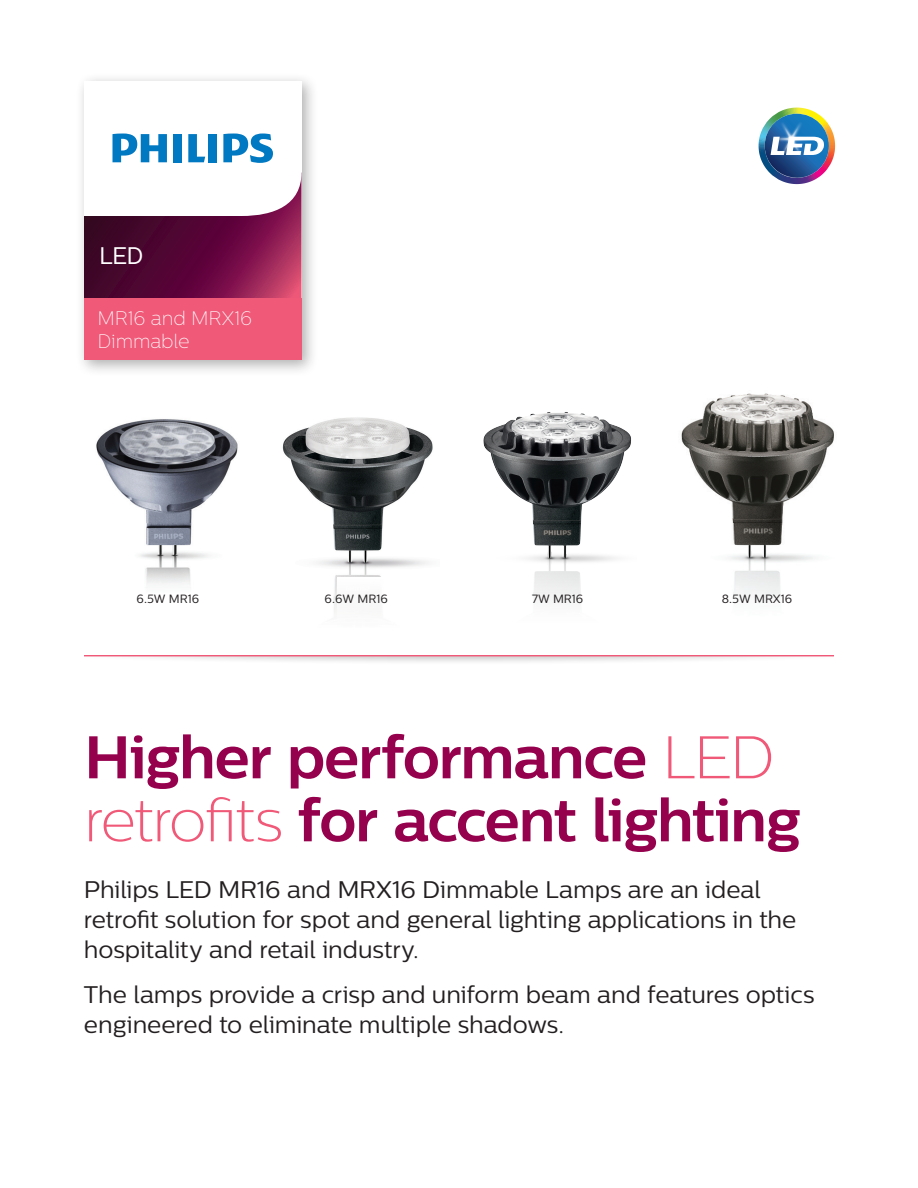
<style>
.page{position:relative;width:918px;height:1188px;background:#fff}
.page>*{position:absolute;margin:0;border:0;box-sizing:border-box;transform-origin:0 0}
.t1{font:700 60px/63px "Centrale Sans";letter-spacing:-.025em;color:#96014e}
.t2{font:24px/30px "Centrale Sans";letter-spacing:-.005em;color:#231f20}
.t3{font:24px "Centrale Sans";color:#fff}
.t4{font:100 19.5px/22.5px "Centrale Sans";letter-spacing:-.005em;color:#fff}
.t5{font:12px "Centrale Sans";color:#231f20}
.s1{font-family:"Centrale Sans X Light";font-weight:400;color:#f05978}
</style>
<div class="page">
<div style="left:65px;top:646px;width:788px;height:19px;background:#231f20;opacity:.3"></div>
<hr style="left:84px;top:655px;width:750px;height:1px;background:#f05978">
<div style="left:54px;top:640px;width:810px;height:15px;background:#fff"></div>
<div style="left:0;top:640px;width:84px;height:30px;background:#fff"></div>
<div style="left:834px;top:640px;width:84px;height:30px;background:#fff"></div>
<svg style="left:756px;top:105px;width:82px;height:82px"></svg>
<img style="left:759px;top:108px;width:74px;height:76px">
<div style="left:76px;top:73px;width:242px;height:304px;background:#231f20;opacity:.35"></div>
<svg style="left:84px;top:81px;width:218px;height:217px"></svg>
<div style="left:84px;top:298px;width:218px;height:62px;background:#f05978"></div>
<img style="left:681px;top:393px;width:153px;height:206px">
<img style="left:483px;top:412px;width:148px;height:189px">
<img style="left:282px;top:417px;width:151px;height:196px">
<img style="left:96px;top:419px;width:142px;height:166px">
<div style="left:337px;top:578px;width:49px;height:46px;background:#fff"></div>
<p class="t3" style="left:99px;top:242px;width:46px">LED</p>
<p class="t4" style="left:98px;top:307px;width:156px">MR16 and MRX16<br>Dimmable</p>
<p class="t5" style="left:137px;top:592px;width:64px">6.5W MR16</p>
<p class="t5" style="left:325px;top:592px;width:65px">6.6W MR16</p>
<p class="t5" style="left:532px;top:592px;width:53px">7W MR16</p>
<p class="t5" style="left:722px;top:592px;width:72px">8.5W MRX16</p>
<h1 class="t1" style="left:84px;top:725px;width:719px">Higher performance <span class="s1">LED retrofits</span> for accent lighting</h1>
<p class="t2" style="left:84px;top:875px;width:714px">Philips LED MR16 and MRX16 Dimmable Lamps are an ideal retrofit solution for spot and general lighting applications in the hospitality and retail industry.</p>
<p class="t2" style="left:84px;top:980px;width:732px">The lamps provide a crisp and uniform beam and features optics engineered to eliminate multiple shadows.</p>
</div>
